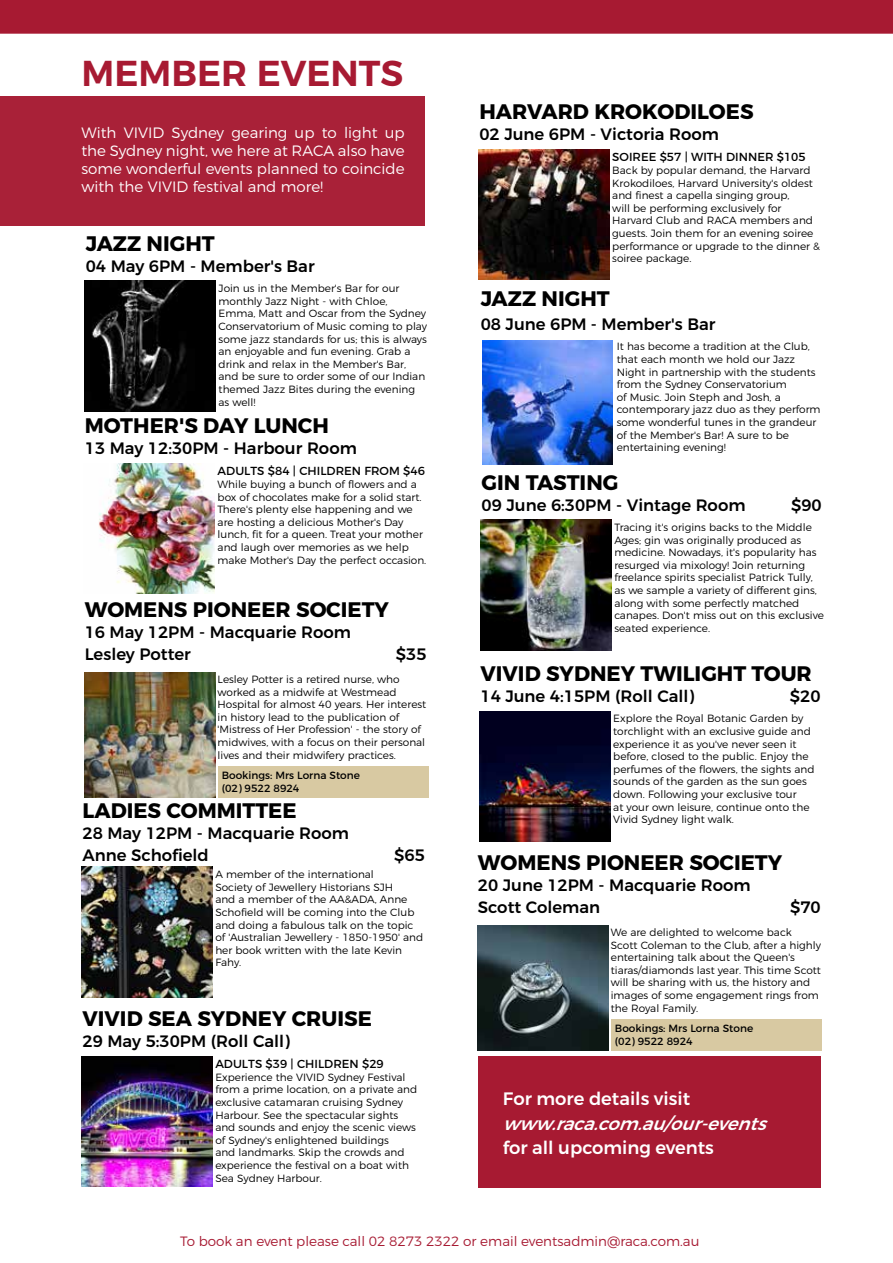
<style>
.page{position:relative;width:893px;height:1263px;background:#fff}
.page>*{position:absolute;margin:0;border:0;box-sizing:border-box;transform-origin:0 0}
.t1{font:600 36px "Montserrat";color:#a71a32}
.t2{font:700 21px "Montserrat";color:#000}
.t3{font:500 18px "Montserrat";color:#fff}
.t4{font:italic 500 18px "Montserrat";color:#fff}
.t5{font:500 16.5px/22.5px "Montserrat";color:#000}
.t6{font:300 15px/18px "Montserrat";color:#fff;text-align:justify}
.t7{font:300 13.5px "Montserrat";color:#a71a32}
.t8{font:11.7px "Montserrat";color:#000}
.t9{font:300 10.5px/12.6px "Montserrat";color:#000}
.t10{font:10.5px/12.6px "Montserrat";color:#000}
</style>
<div class="page">
<div style="left:0;top:0;width:893px;height:34px;background:#a71a32"></div>
<div style="left:0;top:96px;width:425px;height:130px;background:#a92138"></div>
<img style="left:482px;top:340px;width:131px;height:125px">
<img style="left:479px;top:711px;width:131px;height:131px">
<div style="left:478px;top:1057px;width:343px;height:131px;background:#a71a32"></div>
<img style="left:81px;top:867px;width:131px;height:130px">
<img style="left:81px;top:1057px;width:131px;height:129px">
<img style="left:85px;top:281px;width:130px;height:131px">
<img style="left:99px;top:463px;width:115px;height:131px">
<img style="left:85px;top:673px;width:130px;height:124px">
<div style="left:218px;top:766px;width:210px;height:31px;background:#d8c9a2"></div>
<img style="left:480px;top:520px;width:131px;height:130px">
<img style="left:478px;top:926px;width:131px;height:124px">
<div style="left:611px;top:1019px;width:211px;height:31px;background:#d8c9a2"></div>
<img style="left:478px;top:150px;width:131px;height:130px">
<h1 class="t1" style="left:81px;top:51px;width:324px">MEMBER EVENTS</h1>
<h3 class="t6" style="left:81px;top:123px;width:325px">With VIVID Sydney gearing up to light up the Sydney night, we here at RACA also have some wonderful events planned to coincide with the VIVID festival and more!</h3>
<h2 class="t2" style="left:86px;top:231px;width:131px">JAZZ NIGHT</h2>
<h3 class="t5" style="left:86px;top:255px;width:230px">04 May 6PM - Member's Bar</h3>
<p class="t9" style="left:219px;top:282px;width:210px">Join us in the Member's Bar for our monthly Jazz Night - with Chloe, Emma, Matt and Oscar from the Sydney Conservatorium of Music coming to play some jazz standards for us; this is always an enjoyable and fun evening. Grab a drink and relax in the Member's Bar, and be sure to order some of our Indian themed Jazz Bites during the evening as well!</p>
<h2 class="t2" style="left:85px;top:413px;width:246px">MOTHER'S DAY LUNCH</h2>
<h3 class="t5" style="left:85px;top:437px;width:274px">13 May 12:30PM - Harbour Room</h3>
<p class="t8" style="left:218px;top:464px;width:209px">ADULTS $84 | CHILDREN FROM $46</p>
<p class="t9" style="left:218px;top:478px;width:210px">While buying a bunch of flowers and a box of chocolates make for a solid start.<br>There's plenty else happening and we are hosting a delicious Mother's Day lunch, fit for a queen. Treat your mother and laugh over memories as we help make Mother's Day the perfect occasion.</p>
<h2 class="t2" style="left:85px;top:596px;width:306px">WOMENS PIONEER SOCIETY</h2>
<h3 class="t5" style="left:85px;top:620px;width:268px">16 May 12PM - Macquarie Room<br>Lesley Potter</h3>
<h3 class="t5" style="left:396px;top:643px;width:32px">$35</h3>
<p class="t9" style="left:218px;top:673px;width:210px">Lesley Potter is a retired nurse, who worked as a midwife at Westmead Hospital for almost 40 years. Her interest in history lead to the publication of 'Mistress of Her Profession' - the story of midwives, with a focus on their personal lives and their midwifery practices.</p>
<p class="t10" style="left:222px;top:769px;width:140px">Bookings: Mrs Lorna Stone (02) 9522 8924</p>
<h2 class="t2" style="left:83px;top:797px;width:216px">LADIES COMMITTEE</h2>
<h3 class="t5" style="left:83px;top:822px;width:268px">28 May 12PM - Macquarie Room<br>Anne Schofield</h3>
<h3 class="t5" style="left:394px;top:844px;width:32px">$65</h3>
<p class="t9" style="left:215px;top:868px;width:209px">A member of the international<br>Society of Jewellery Historians SJH<br>and a member of the AA&amp;ADA, Anne<br>Schofield will be coming into the Club and doing a fabulous talk on the topic of 'Australian Jewellery - 1850-1950' and her book written with the late Kevin<br>Fahy.</p>
<h2 class="t2" style="left:83px;top:1005px;width:291px">VIVID SEA SYDNEY CRUISE</h2>
<h3 class="t5" style="left:83px;top:1030px;width:209px">29 May 5:30PM (Roll Call)</h3>
<p class="t8" style="left:215px;top:1057px;width:170px">ADULTS $39 | CHILDREN $29</p>
<p class="t9" style="left:215px;top:1070px;width:203px">Experience the VIVID Sydney Festival from a prime location, on a private and exclusive catamaran cruising Sydney Harbour. See the spectacular sights and sounds and enjoy the scenic views of Sydney's enlightened buildings<br>and landmarks. Skip the crowds and experience the festival on a boat with Sea Sydney Harbour.</p>
<h2 class="t2" style="left:479px;top:99px;width:276px">HARVARD KROKODILOES</h2>
<h3 class="t5" style="left:479px;top:123px;width:241px">02 June 6PM - Victoria Room</h3>
<p class="t8" style="left:612px;top:150px;width:195px">SOIREE $57 | WITH DINNER $105</p>
<p class="t9" style="left:612px;top:164px;width:209px">Back by popular demand, the Harvard Krokodiloes, Harvard University's oldest and finest a capella singing group,<br>will be performing exclusively for Harvard Club and RACA members and guests. Join them for an evening soiree performance or upgrade to the dinner &amp; soiree package.</p>
<h2 class="t2" style="left:481px;top:285px;width:131px">JAZZ NIGHT</h2>
<h3 class="t5" style="left:481px;top:313px;width:236px">08 June 6PM - Member's Bar</h3>
<p class="t9" style="left:617px;top:340px;width:205px">It has become a tradition at the Club, that each month we hold our Jazz Night in partnership with the students from the Sydney Conservatorium<br>of Music. Join Steph and Josh, a contemporary jazz duo as they perform some wonderful tunes in the grandeur of the Member's Bar! A sure to be entertaining evening!</p>
<h2 class="t2" style="left:482px;top:469px;width:138px">GIN TASTING</h2>
<h3 class="t5" style="left:482px;top:494px;width:265px">09 June 6:30PM - Vintage Room</h3>
<h3 class="t5" style="left:791px;top:494px;width:32px">$90</h3>
<p class="t9" style="left:614px;top:521px;width:211px">Tracing it's origins backs to the Middle Ages; gin was originally produced as medicine. Nowadays, it's popularity has resurged via mixology! Join returning freelance spirits specialist Patrick Tully, as we sample a variety of different gins, along with some perfectly matched canapes. Don't miss out on this exclusive seated experience.</p>
<h2 class="t2" style="left:480px;top:661px;width:333px">VIVID SYDNEY TWILIGHT TOUR</h2>
<h3 class="t5" style="left:480px;top:685px;width:215px">14 June 4:15PM (Roll Call)</h3>
<h3 class="t5" style="left:790px;top:685px;width:32px">$20</h3>
<p class="t9" style="left:613px;top:712px;width:203px">Explore the Royal Botanic Garden by torchlight with an exclusive guide and experience it as you've never seen it before, closed to the public. Enjoy the perfumes of the flowers, the sights and sounds of the garden as the sun goes down. Following your exclusive tour<br>at your own leisure, continue onto the Vivid Sydney light walk.</p>
<h2 class="t2" style="left:478px;top:849px;width:306px">WOMENS PIONEER SOCIETY</h2>
<h3 class="t5" style="left:478px;top:874px;width:274px">20 June 12PM - Macquarie Room<br>Scott Coleman</h3>
<h3 class="t5" style="left:790px;top:896px;width:32px">$70</h3>
<p class="t9" style="left:611px;top:926px;width:212px">We are delighted to welcome back Scott Coleman to the Club, after a highly entertaining talk about the Queen's tiaras/diamonds last year. This time Scott will be sharing with us, the history and images of some engagement rings from the Royal Family.</p>
<p class="t10" style="left:615px;top:1022px;width:140px">Bookings: Mrs Lorna Stone (02) 9522 8924</p>
<h3 class="t3" style="left:503px;top:1088px;width:189px">For more details visit</h3>
<h3 class="t4" style="left:503px;top:1112px;width:272px">www.raca.com.au/our-events</h3>
<h3 class="t3" style="left:503px;top:1137px;width:212px">for all upcoming events</h3>
<p class="t7" style="left:180px;top:1232px;width:521px">To book an event please call 02 8273 2322 or email eventsadmin@raca.com.au</p>
</div>
